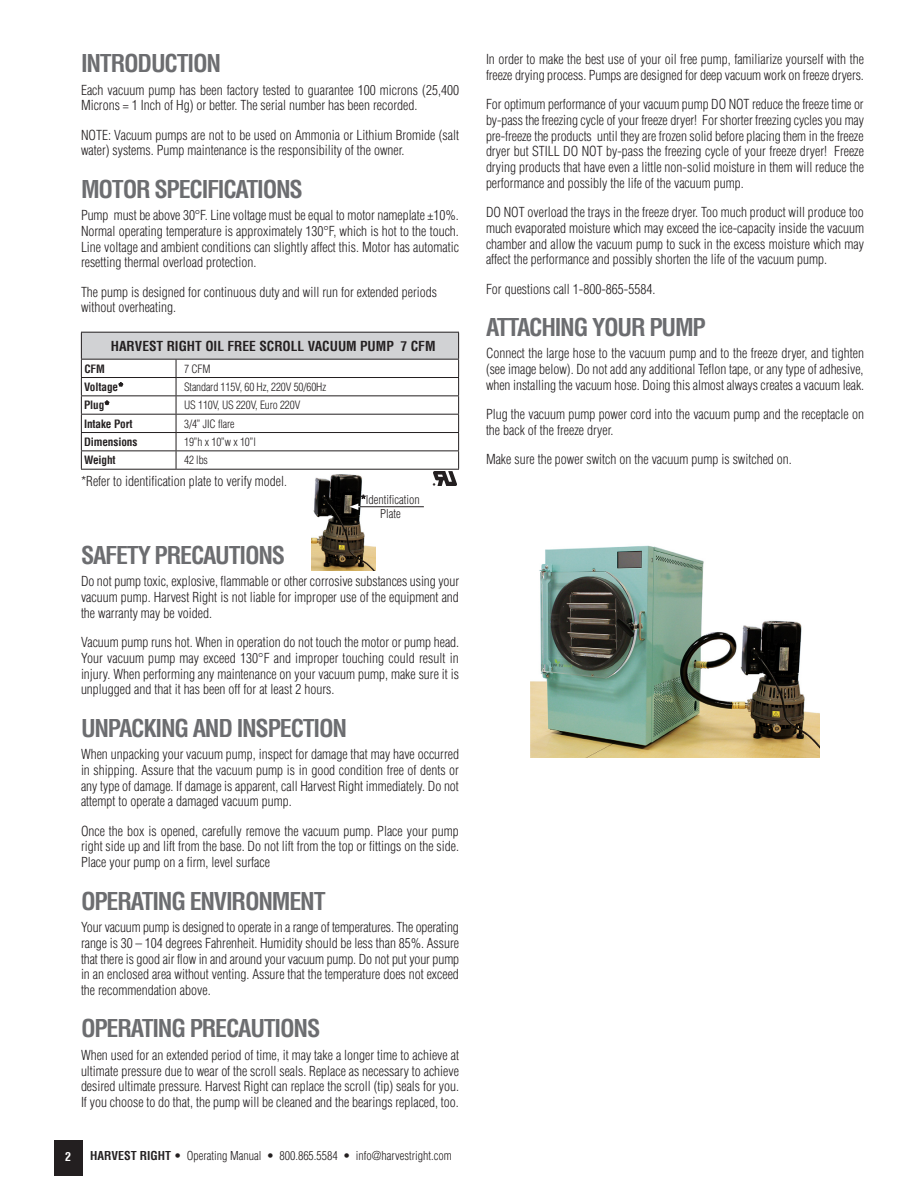
<style>
.page{position:relative;width:918px;height:1188px;background:#fff}
.page>*{position:absolute;margin:0;border:0;box-sizing:border-box;transform-origin:0 0}
.section_head_70__bla{font:700 condensed 24px "Helvetica";letter-spacing:-.05em;color:#6c6d70}
.body_copy{font:300 condensed 13.5px/15.8px "Helvetica";color:#231f20}
.table_head{font:700 condensed 13.5px "Helvetica";color:#231f20}
.body_copy-2{font:300 condensed 12px "Helvetica";color:#231f20}
.t1{font:700 condensed 12px "Helvetica";color:#fff}
.table_copy{font:300 condensed 11.25px "Helvetica";letter-spacing:-.01em;color:#231f20}
.table_copy-2{font:700 condensed 11.25px "Helvetica";letter-spacing:-.01em;color:#231f20}
.s1{font-size:12.75px}
.s2{font-weight:700}
</style>
<div class="page">
<div style="left:54px;top:1140px;width:28px;height:35px;background:#231f20"></div>
<hr style="left:81px;top:469px;width:95px;height:1px;background:#231f20">
<hr style="left:176px;top:469px;width:283px;height:1px;background:#231f20">
<hr style="left:81px;top:332px;width:95px;height:1px;background:#231f20">
<hr style="left:176px;top:332px;width:283px;height:1px;background:#231f20">
<svg style="left:81px;top:333px;width:378px;height:136px"></svg>
<img style="left:434px;top:472px;width:23px;height:14px">
<img style="left:531px;top:545px;width:288px;height:213px">
<img style="left:311px;top:474px;width:64px;height:97px">
<hr style="left:360px;top:506px;width:64px;height:1px;background:#231f20">
<svg style="left:349px;top:495px;width:16px;height:15px"></svg>
<p class="section_head_70__bla" style="left:81px;top:48px;width:142px">INTRODUCTION</p>
<p class="body_copy" style="left:81px;top:82px;width:380px">Each vacuum pump has been factory tested to guarantee 100 microns (25,400<br>Microns = 1 Inch of Hg) or better. The serial number has been recorded.</p>
<p class="body_copy" style="left:81px;top:127px;width:380px">NOTE: Vacuum pumps are not to be used on Ammonia or Lithium Bromide (salt water) systems. Pump maintenance is the responsibility of the owner.</p>
<p class="section_head_70__bla" style="left:81px;top:174px;width:223px">MOTOR SPECIFICATIONS</p>
<p class="body_copy" style="left:81px;top:207px;width:379px">Pump must be above 30°F. Line voltage must be equal to motor nameplate ±10%.<br>Normal operating temperature is approximately 130°F, which is hot to the touch.<br>Line voltage and ambient conditions can slightly affect this. Motor has automatic resetting thermal overload protection.</p>
<p class="body_copy" style="left:81px;top:284px;width:358px">The pump is designed for continuous duty and will run for extended periods without overheating.</p>
<p class="table_head" style="left:111px;top:337px;width:326px">HARVEST RIGHT OIL FREE SCROLL VACUUM PUMP 7 CFM</p>
<p class="table_copy-2" style="left:84px;top:361px;width:22px">CFM</p>
<p class="table_copy" style="left:184px;top:361px;width:28px">7 CFM</p>
<p class="table_copy-2" style="left:84px;top:380px;width:41px">Voltage*</p>
<p class="table_copy" style="left:184px;top:380px;width:144px">Standard 115V, 60 Hz, 220V 50/60Hz</p>
<p class="table_copy-2" style="left:84px;top:398px;width:27px">Plug*</p>
<p class="table_copy" style="left:184px;top:398px;width:118px">US 110V, US 220V, Euro 220V</p>
<p class="table_copy-2" style="left:84px;top:416px;width:50px">Intake Port</p>
<p class="table_copy" style="left:184px;top:416px;width:52px">3/4” JIC flare</p>
<p class="table_copy-2" style="left:84px;top:435px;width:55px">Dimensions</p>
<p class="table_copy" style="left:184px;top:435px;width:73px">19”h x 10”w x 10”l</p>
<p class="table_copy-2" style="left:84px;top:453px;width:33px">Weight</p>
<p class="table_copy" style="left:184px;top:453px;width:25px">42 lbs</p>
<p class="body_copy" style="left:81px;top:473px;width:206px">*Refer to identification plate to verify model<span class="s1">.</span></p>
<p class="body_copy-2" style="left:361px;top:492px;width:60px">*Identification</p>
<p class="body_copy-2" style="left:380px;top:506px;width:22px">Plate</p>
<p class="section_head_70__bla" style="left:81px;top:540px;width:206px">SAFETY PRECAUTIONS</p>
<p class="body_copy" style="left:81px;top:574px;width:380px;text-align:justify">Do not pump toxic, explosive, flammable or other corrosive substances using your vacuum pump. Harvest Right is not liable for improper use of the equipment and the warranty may be voided.</p>
<p class="body_copy" style="left:81px;top:634px;width:380px">Vacuum pump runs hot. When in operation do not touch the motor or pump head.<br>Your vacuum pump may exceed 130°F and improper touching could result in injury. When performing any maintenance on your vacuum pump, make sure it is unplugged and that it has been off for at least 2 hours.</p>
<p class="section_head_70__bla" style="left:81px;top:713px;width:268px">UNPACKING AND INSPECTION</p>
<p class="body_copy" style="left:81px;top:746px;width:380px;text-align:justify">When unpacking your vacuum pump, inspect for damage that may have occurred in shipping. Assure that the vacuum pump is in good condition free of dents or any type of damage. If damage is apparent, call Harvest Right immediately. Do not attempt to operate a damaged vacuum pump.</p>
<p class="body_copy" style="left:81px;top:823px;width:379px">Once the box is opened, carefully remove the vacuum pump. Place your pump right side up and lift from the base. Do not lift from the top or fittings on the side.<br>Place your pump on a firm, level surface</p>
<p class="section_head_70__bla" style="left:81px;top:886px;width:246px">OPERATING ENVIRONMENT</p>
<p class="body_copy" style="left:81px;top:919px;width:380px;text-align:justify">Your vacuum pump is designed to operate in a range of temperatures. The operating range is 30 – 104 degrees Fahrenheit. Humidity should be less than 85%. Assure that there is good air flow in and around your vacuum pump. Do not put your pump in an enclosed area without venting. Assure that the temperature does not exceed the recommendation above.</p>
<p class="section_head_70__bla" style="left:81px;top:1014px;width:241px">OPERATING PRECAUTIONS</p>
<p class="body_copy" style="left:81px;top:1047px;width:380px">When used for an extended period of time, it may take a longer time to achieve at ultimate pressure due to wear of the scroll seals. Replace as necessary to achieve desired ultimate pressure. Harvest Right can replace the scroll (tip) seals for you.<br>If you choose to do that, the pump will be cleaned and the bearings replaced, too.</p>
<p class="t1" style="left:65px;top:1149px;width:7px">2</p>
<p class="body_copy-2" style="left:90px;top:1148px;width:363px"><span class="s2">HARVEST RIGHT</span> • Operating Manual • 800.865.5584 • info@harvestright.com</p>
<p class="body_copy" style="left:486px;top:51px;width:379px">In order to make the best use of your oil free pump, familiarize yourself with the freeze drying process. Pumps are designed for deep vacuum work on freeze dryers.</p>
<p class="body_copy" style="left:486px;top:96px;width:380px;text-align:justify">For optimum performance of your vacuum pump DO NOT reduce the freeze time or by-pass the freezing cycle of your freeze dryer! For shorter freezing cycles you may pre-freeze the products until they are frozen solid before placing them in the freeze dryer but STILL DO NOT by-pass the freezing cycle of your freeze dryer! Freeze drying products that have even a little non-solid moisture in them will reduce the performance and possibly the life of the vacuum pump.</p>
<p class="body_copy" style="left:486px;top:204px;width:380px;text-align:justify">DO NOT overload the trays in the freeze dryer. Too much product will produce too much evaporated moisture which may exceed the ice-capacity inside the vacuum chamber and allow the vacuum pump to suck in the excess moisture which may affect the performance and possibly shorten the life of the vacuum pump.</p>
<p class="body_copy" style="left:486px;top:281px;width:169px">For questions call 1-800-865-5584.</p>
<p class="section_head_70__bla" style="left:486px;top:312px;width:221px">ATTACHING YOUR PUMP</p>
<p class="body_copy" style="left:486px;top:346px;width:380px;text-align:justify">Connect the large hose to the vacuum pump and to the freeze dryer, and tighten (see image below). Do not add any additional Teflon tape, or any type of adhesive, when installing the vacuum hose. Doing this almost always creates a vacuum leak.</p>
<p class="body_copy" style="left:486px;top:406px;width:379px">Plug the vacuum pump power cord into the vacuum pump and the receptacle on the back of the freeze dryer.</p>
<p class="body_copy" style="left:486px;top:451px;width:305px">Make sure the power switch on the vacuum pump is switched on.</p>
</div>
